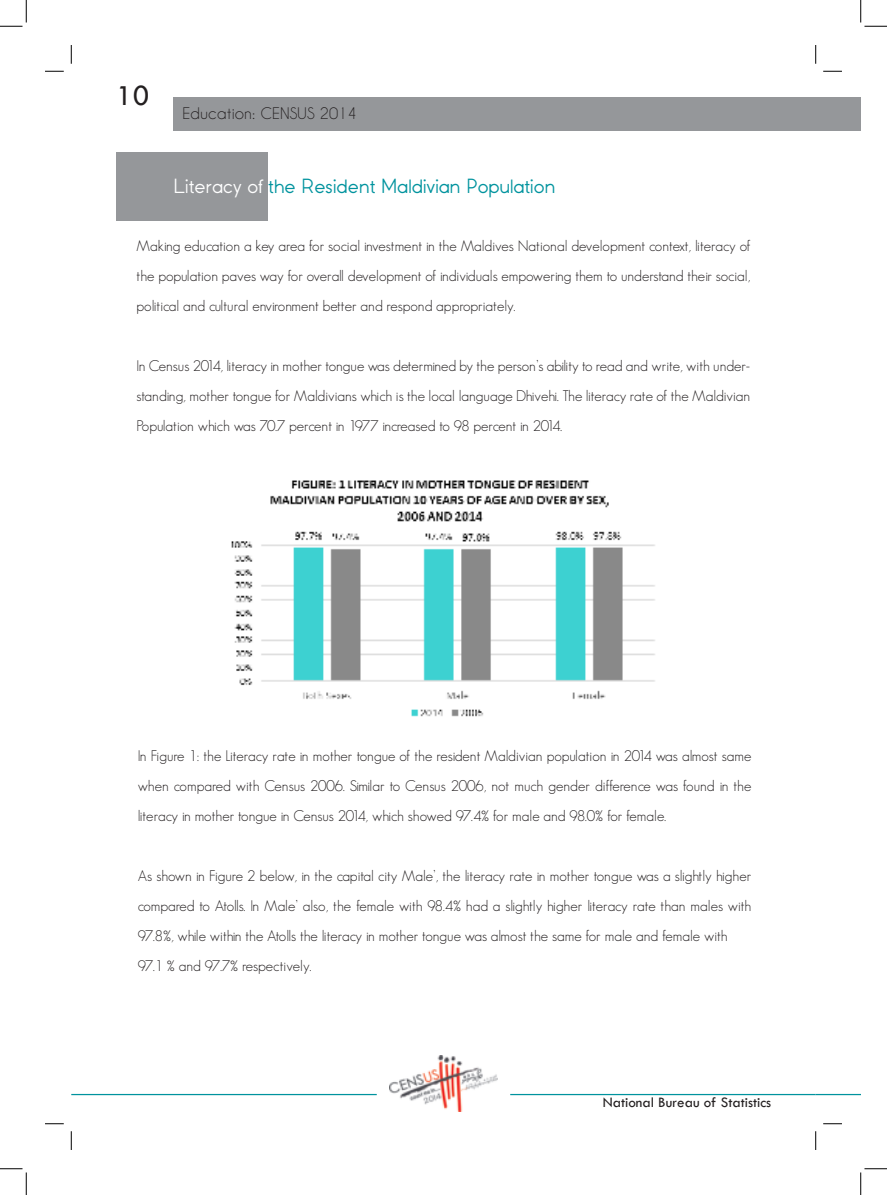
<style>
.page{position:relative;width:887px;height:1195px;background:#fff}
.page>*{position:absolute;margin:0;border:0;box-sizing:border-box;transform-origin:0 0}
.t1{font:30px "Tw Cen";color:#231f20}
.t2{font:22.5px "Wilmina";color:#00939e}
.t3{font:300 15px/30px "Geosans";color:#231f20;text-align:justify}
.t4{font:15px "Tw Cen";color:#231f20}
.t5{font:15px "Caviar Dreams";color:#231f20}
.s1{color:#fff}
</style>
<div class="page">
<hr style="left:510px;top:1094px;width:305px;height:1px;background:#00939e">
<hr style="left:71px;top:1094px;width:306px;height:1px;background:#00939e">
<img style="left:390px;top:1056px;width:107px;height:56px">
<div style="left:173px;top:97px;width:642px;height:34px;background:#95979a"></div>
<hr style="left:815px;top:1094px;width:45px;height:1px;background:#00939e">
<div style="left:815px;top:97px;width:45px;height:34px;background:#95979a"></div>
<div style="left:116px;top:152px;width:152px;height:69px;background:#95979a"></div>
<img style="left:231px;top:480px;width:424px;height:237px">
<svg style="left:45px;top:70px;width:19px;height:2px"></svg>
<svg style="left:823px;top:70px;width:19px;height:2px"></svg>
<svg style="left:45px;top:1123px;width:19px;height:1px"></svg>
<svg style="left:823px;top:1123px;width:19px;height:1px"></svg>
<svg style="left:70px;top:45px;width:2px;height:19px"></svg>
<svg style="left:70px;top:1131px;width:2px;height:19px"></svg>
<svg style="left:815px;top:45px;width:1px;height:19px"></svg>
<svg style="left:815px;top:1131px;width:1px;height:19px"></svg>
<svg style="left:0;top:0;width:27px;height:27px"></svg>
<svg style="left:0;top:1168px;width:27px;height:27px"></svg>
<svg style="left:860px;top:0;width:27px;height:27px"></svg>
<svg style="left:860px;top:1168px;width:27px;height:27px"></svg>
<h1 class="t1" style="left:116px;top:77px;width:35px">10</h1>
<p class="t5" style="left:182px;top:105px;width:176px">Education: CENSUS 2014</p>
<h2 class="t2" style="left:173px;top:179px;width:383px"><span class="s1">Literacy of</span> the Resident Maldivian Population</h2>
<p class="t3" style="left:137px;top:232px;width:615px">Making education a key area for social investment in the Maldives National development context, literacy of the population paves way for overall development of individuals empowering them to understand their social, political and cultural environment better and respond appropriately.</p>
<p class="t3" style="left:137px;top:352px;width:615px">In Census 2014, literacy in mother tongue was determined by the person’s ability to read and write, with under&shy;standing, mother tongue for Maldivians which is the local language Dhivehi. The literacy rate of the Maldivian Population which was 70.7 percent in 1977 increased to 98 percent in 2014.</p>
<p class="t3" style="left:138px;top:742px;width:615px">In Figure 1: the Literacy rate in mother tongue of the resident Maldivian population in 2014 was almost same when compared with Census 2006. Similar to Census 2006, not much gender difference was found in the literacy in mother tongue in Census 2014, which showed 97.4% for male and 98.0% for female.</p>
<p class="t3" style="left:138px;top:862px;width:615px;text-align:left">As shown in Figure 2 below, in the capital city Male’, the literacy rate in mother tongue was a slightly higher compared to Atolls. In Male’ also, the female with 98.4% had a slightly higher literacy rate than males with 97.8%, while within the Atolls the literacy in mother tongue was almost the same for male and female with 97.1 % and 97.7% respectively.</p>
<p class="t4" style="left:602px;top:1093px;width:170px">National Bureau of Statistics</p>
</div>
